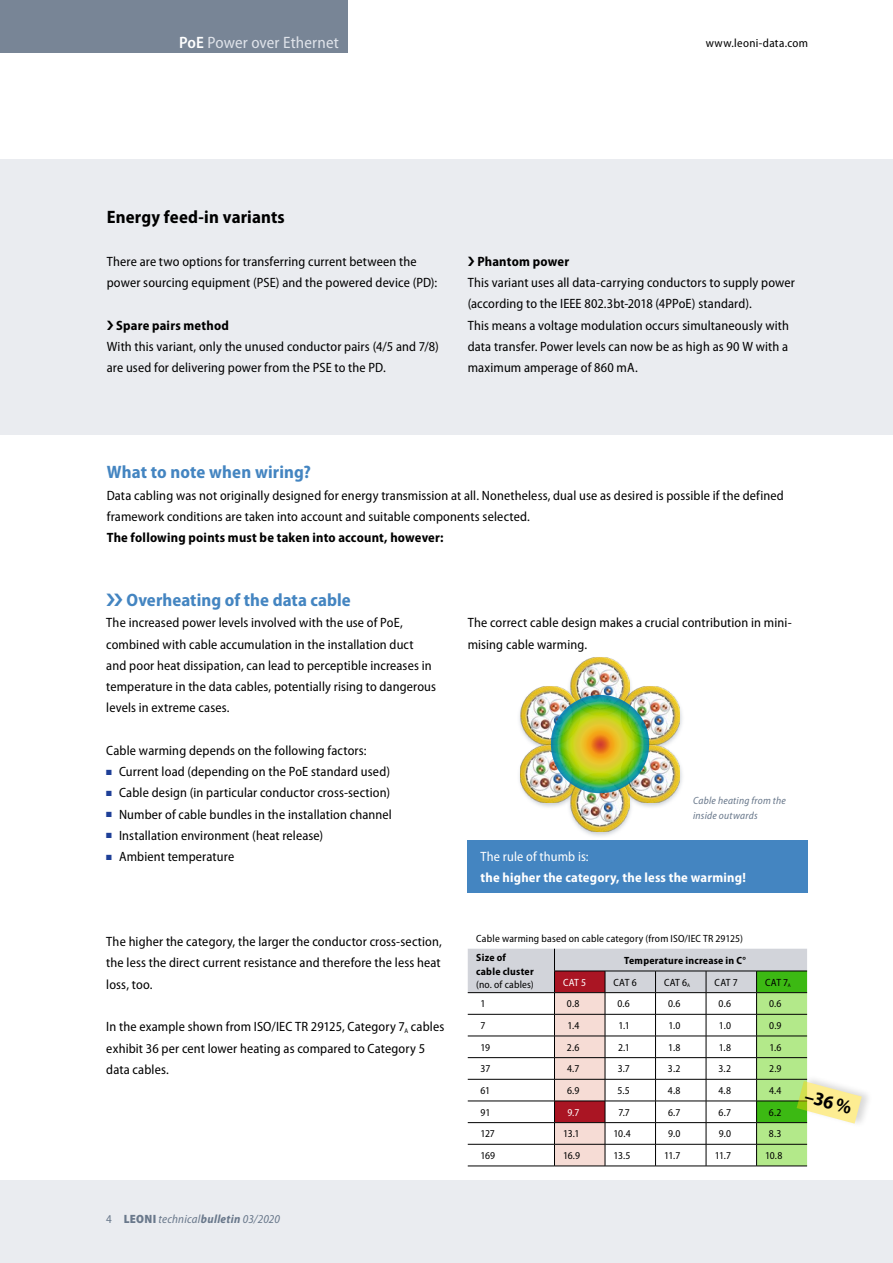
<style>
.page{position:relative;width:893px;height:1263px;background:#fff}
.page>*{position:absolute;margin:0;border:0;box-sizing:border-box;transform-origin:0 0}
.t1{font:700 semi-condensed 19.5px "Myriad Pro";color:#000}
.t2{font:700 semi-condensed 18px "Myriad Pro";letter-spacing:.005em;color:#4485c1}
.t3{font:700 semi-condensed 18px "Myriad Pro";letter-spacing:.01em;color:#000}
.t4{font:semi-condensed 16.5px "Myriad Pro";letter-spacing:.01em;color:#dfe3ea}
.t5{font:semi-condensed 13.5px/21.3px "Myriad Pro";letter-spacing:.01em;color:#000}
.t6{font:700 semi-condensed 13.5px "Myriad Pro";letter-spacing:.015em;color:#000}
.t7{font:700 semi-condensed 13.5px "Myriad Pro";letter-spacing:.015em;color:#fff}
.t8{font:semi-condensed 13.5px "Myriad Pro";letter-spacing:.01em;color:#fff}
.t9{font:italic semi-condensed 12px "Myriad Pro";letter-spacing:.01em;color:#69788b}
.t10{font:semi-condensed 12px "Myriad Pro";letter-spacing:.025em;color:#000}
.t11{font:semi-condensed 10.5px "Myriad Pro";letter-spacing:.015em;color:#000}
.t12{font:700 semi-condensed 10.5px/13.5px "Myriad Pro";letter-spacing:.025em;color:#000}
.t13{font:italic semi-condensed 10.5px/15px "Myriad Pro";letter-spacing:.025em;color:#69788b}
.t14{font:semi-condensed 10.5px "Myriad Pro";color:#fff}
.s1{font-weight:600;color:#fff}
.s2{color:#1e3f97}
.s3{font-style:normal}
.s4{font-weight:900;font-style:normal}
.s5{font-weight:700}
</style>
<div class="page">
<div style="left:0;top:159px;width:893px;height:1104px;background:#eaecf0"></div>
<div style="left:0;top:0;width:347px;height:53px;background:#788596"></div>
<div style="left:0;top:436px;width:893px;height:744px;background:#fff"></div>
<div style="left:468px;top:840px;width:340px;height:52px;background:#4485c1"></div>
<svg style="left:468px;top:948px;width:339px;height:1px"></svg>
<hr style="left:468px;top:1166px;width:86px;height:1px;background:#000">
<hr style="left:554px;top:1166px;width:51px;height:1px;background:#000">
<hr style="left:605px;top:1166px;width:50px;height:1px;background:#000">
<hr style="left:655px;top:1166px;width:51px;height:1px;background:#000">
<hr style="left:706px;top:1166px;width:51px;height:1px;background:#000">
<hr style="left:757px;top:1166px;width:50px;height:1px;background:#000">
<div style="left:796px;top:1073px;width:78px;height:55px;background:#000;opacity:.36"></div>
<svg style="left:468px;top:949px;width:394px;height:217px"></svg>
<img style="left:571px;top:657px;width:58px;height:41px">
<div style="left:517px;top:684px;width:67px;height:67px;background:#69788b;opacity:.35"></div>
<img style="left:520px;top:686px;width:59px;height:57px">
<div style="left:618px;top:684px;width:67px;height:67px;background:#69788b;opacity:.35"></div>
<img style="left:621px;top:686px;width:59px;height:57px">
<div style="left:517px;top:743px;width:67px;height:66px;background:#69788b;opacity:.35"></div>
<div style="left:618px;top:743px;width:67px;height:66px;background:#69788b;opacity:.35"></div>
<div style="left:567px;top:772px;width:67px;height:66px;background:#69788b;opacity:.35"></div>
<img style="left:571px;top:784px;width:58px;height:47px">
<svg style="left:551px;top:695px;width:98px;height:98px;background:#85b641"></svg>
<p class="t4" style="left:179px;top:32px;width:161px"><span class="s1">PoE</span> Power over Ethernet</p>
<p class="t10" style="left:706px;top:36px;width:104px">www.leoni-data.com</p>
<h2 class="t3" style="left:107px;top:206px;width:180px">Energy feed-in variants</h2>
<p class="t5" style="left:107px;top:250px;width:332px">There are two options for transferring current between the power sourcing equipment (PSE) and the powered device (PD):</p>
<p class="t6" style="left:116px;top:316px;width:114px">Spare pairs method</p>
<p class="t5" style="left:107px;top:335px;width:334px">With this variant, only the unused conductor pairs (4/5 and 7/8) are used for delivering power from the PSE to the PD.</p>
<p class="t6" style="left:477px;top:253px;width:93px">Phantom power</p>
<p class="t5" style="left:468px;top:272px;width:329px">This variant uses all data-carrying conductors to supply power (according to the IEEE 802.3bt-2018 (4PPoE) standard).<br>This means a voltage modulation occurs simultaneously with data transfer. Power levels can now be as high as 90 W with a maximum amperage of 860 mA.</p>
<h2 class="t2" style="left:107px;top:461px;width:206px">What to note when wiring?</h2>
<p class="t5" style="left:107px;top:484px;width:679px">Data cabling was not originally designed for energy transmission at all. Nonetheless, dual use as desired is possible if the defined framework conditions are taken into account and suitable components selected.</p>
<p class="t6" style="left:107px;top:529px;width:338px">The following points must be taken into account, however:</p>
<h2 class="t2" style="left:127px;top:588px;width:226px">Overheating of the data cable</h2>
<p class="t5" style="left:106px;top:612px;width:331px">The increased power levels involved with the use of PoE, combined with cable accumulation in the installation duct and poor heat dissipation, can lead to perceptible increases in temperature in the data cables, potentially rising to dangerous levels in extreme cases.</p>
<p class="t5" style="left:106px;top:739px;width:262px">Cable warming depends on the following factors:</p>
<p class="t5" style="left:106px;top:761px;width:285px"><span class="s2">■</span> Current load (depending on the PoE standard used)</p>
<p class="t5" style="left:106px;top:782px;width:285px"><span class="s2">■</span> Cable design (in particular conductor cross-section)</p>
<p class="t5" style="left:106px;top:803px;width:287px"><span class="s2">■</span> Number of cable bundles in the installation channel</p>
<p class="t5" style="left:106px;top:824px;width:218px"><span class="s2">■</span> Installation environment (heat release)</p>
<p class="t5" style="left:106px;top:846px;width:129px"><span class="s2">■</span> Ambient temperature</p>
<p class="t5" style="left:106px;top:931px;width:337px;text-align:justify">The higher the category, the larger the conductor cross-section, the less the direct current resistance and therefore the less heat loss, too.</p>
<p class="t5" style="left:106px;top:1016px;width:339px">In the example shown from ISO/IEC TR 29125, Category 7<sub>A</sub> cables exhibit 36 per cent lower heating as compared to Category 5 data cables.</p>
<p class="t9" style="left:106px;top:1211px;width:175px"><span class="s3">4</span> <span class="s4">LEONI</span> technical<span class="s5">bulletin</span> 03/2020</p>
<p class="t5" style="left:468px;top:612px;width:325px">The correct cable design makes a crucial contribution in mini&shy;mising cable warming.</p>
<p class="t13" style="left:693px;top:793px;width:94px">Cable heating from the inside outwards</p>
<p class="t8" style="left:480px;top:848px;width:110px">The rule of thumb is:</p>
<p class="t7" style="left:480px;top:869px;width:267px">the higher the category, the less the warming!</p>
<p class="t11" style="left:476px;top:931px;width:268px">Cable warming based on cable category (from ISO/IEC TR 29125)</p>
<p class="t12" style="left:476px;top:950px;width:59px">Size of<br>cable cluster</p>
<p class="t11" style="left:476px;top:978px;width:59px">(no. of cables)</p>
<p class="t12" style="left:624px;top:953px;width:123px">Temperature increase in C°</p>
<p class="t14" style="left:563px;top:976px;width:25px">CAT 5</p>
<p class="t11" style="left:613px;top:976px;width:25px">CAT 6</p>
<p class="t11" style="left:664px;top:976px;width:28px">CAT 6<sub>A</sub></p>
<p class="t11" style="left:715px;top:976px;width:25px">CAT 7</p>
<p class="t11" style="left:765px;top:976px;width:27px">CAT 7<sub>A</sub></p>
<p class="t11" style="left:480px;top:997px;width:6px">1</p>
<p class="t11" style="left:567px;top:997px;width:14px">0.8</p>
<p class="t11" style="left:617px;top:997px;width:14px">0.6</p>
<p class="t11" style="left:668px;top:997px;width:14px">0.6</p>
<p class="t11" style="left:719px;top:997px;width:14px">0.6</p>
<p class="t11" style="left:769px;top:997px;width:14px">0.6</p>
<p class="t11" style="left:480px;top:1019px;width:6px">7</p>
<p class="t11" style="left:567px;top:1019px;width:14px">1.4</p>
<p class="t11" style="left:618px;top:1019px;width:13px">1.1</p>
<p class="t11" style="left:668px;top:1019px;width:14px">1.0</p>
<p class="t11" style="left:719px;top:1019px;width:14px">1.0</p>
<p class="t11" style="left:769px;top:1019px;width:14px">0.9</p>
<p class="t11" style="left:480px;top:1041px;width:11px">19</p>
<p class="t11" style="left:567px;top:1041px;width:14px">2.6</p>
<p class="t11" style="left:618px;top:1041px;width:13px">2.1</p>
<p class="t11" style="left:668px;top:1041px;width:14px">1.8</p>
<p class="t11" style="left:719px;top:1041px;width:14px">1.8</p>
<p class="t11" style="left:769px;top:1041px;width:14px">1.6</p>
<p class="t11" style="left:480px;top:1062px;width:11px">37</p>
<p class="t11" style="left:567px;top:1062px;width:14px">4.7</p>
<p class="t11" style="left:618px;top:1062px;width:14px">3.7</p>
<p class="t11" style="left:668px;top:1062px;width:14px">3.2</p>
<p class="t11" style="left:718px;top:1062px;width:14px">3.2</p>
<p class="t11" style="left:769px;top:1062px;width:14px">2.9</p>
<p class="t11" style="left:480px;top:1084px;width:11px">61</p>
<p class="t11" style="left:567px;top:1084px;width:14px">6.9</p>
<p class="t11" style="left:617px;top:1084px;width:14px">5.5</p>
<p class="t11" style="left:668px;top:1084px;width:14px">4.8</p>
<p class="t11" style="left:718px;top:1084px;width:14px">4.8</p>
<p class="t11" style="left:769px;top:1084px;width:14px">4.4</p>
<p class="t11" style="left:480px;top:1106px;width:11px">91</p>
<p class="t14" style="left:567px;top:1106px;width:14px">9.7</p>
<p class="t11" style="left:618px;top:1106px;width:13px">7.7</p>
<p class="t11" style="left:668px;top:1106px;width:14px">6.7</p>
<p class="t11" style="left:719px;top:1106px;width:14px">6.7</p>
<p class="t11" style="left:769px;top:1106px;width:14px">6.2</p>
<p class="t11" style="left:480px;top:1127px;width:16px">127</p>
<p class="t11" style="left:563px;top:1127px;width:18px">13.1</p>
<p class="t11" style="left:613px;top:1127px;width:19px">10.4</p>
<p class="t11" style="left:668px;top:1127px;width:14px">9.0</p>
<p class="t11" style="left:719px;top:1127px;width:14px">9.0</p>
<p class="t11" style="left:769px;top:1127px;width:14px">8.3</p>
<p class="t11" style="left:480px;top:1149px;width:16px">169</p>
<p class="t11" style="left:563px;top:1149px;width:19px">16.9</p>
<p class="t11" style="left:613px;top:1149px;width:19px">13.5</p>
<p class="t11" style="left:664px;top:1149px;width:18px">11.7</p>
<p class="t11" style="left:715px;top:1149px;width:18px">11.7</p>
<p class="t11" style="left:765px;top:1149px;width:19px">10.8</p>
<h1 class="t1" style="left:809px;top:1083px;width:49px;rotate:15deg">–36%</h1>
</div>
